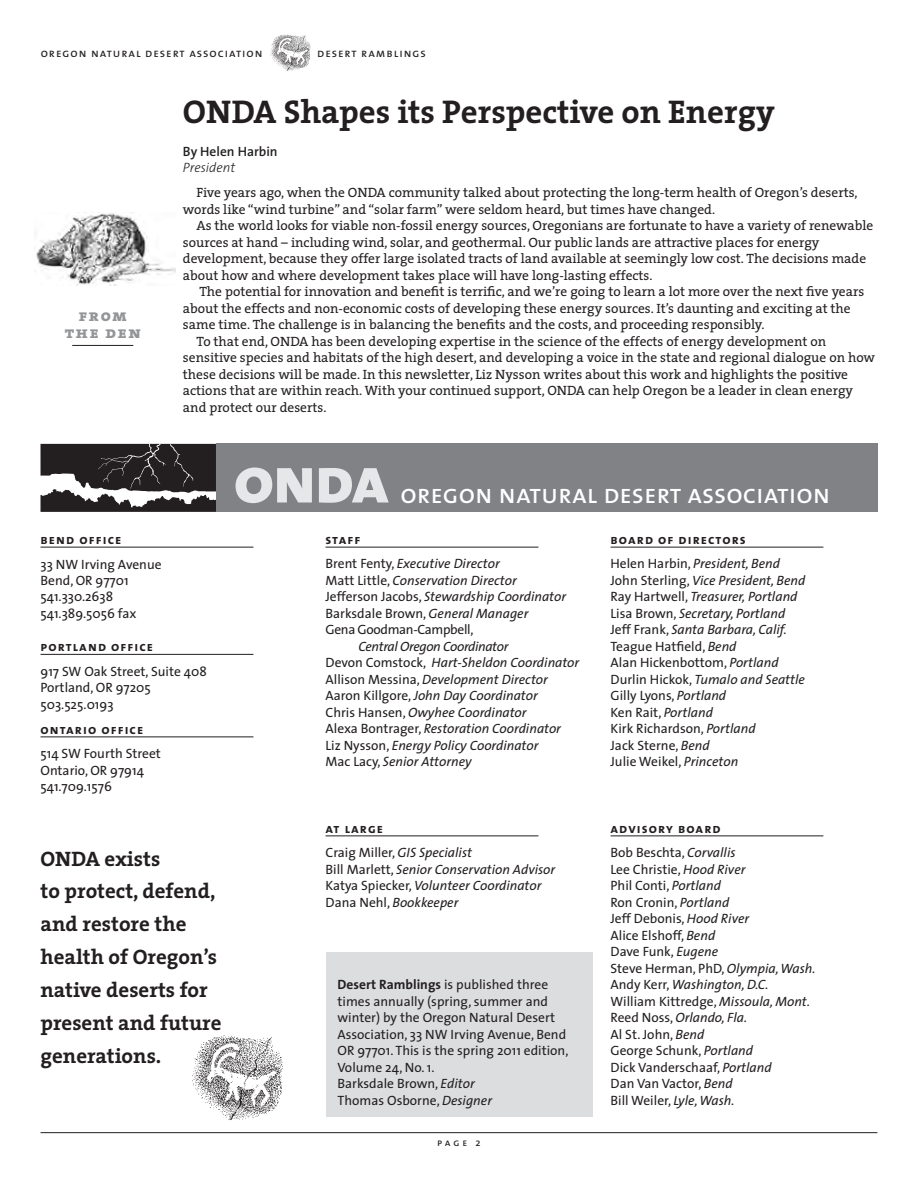
<style>
.page{position:relative;width:918px;height:1188px;background:#fff}
.page>*{position:absolute;margin:0;border:0;box-sizing:border-box;transform-origin:0 0}
.t1{font:66px "The Sans Extra Bold Caps";color:#e6e7e9}
.headline_24{font:700 33px "The Serif";color:#231f20}
.Headline_18{font:27px "The Sans Caps";color:#fff}
.t2{font:700 21px/33px "The Serif";color:#231f20}
.new_text{font:16.5px/16.5px "The Serif Extra Bold Caps";letter-spacing:.1em;color:#939598;text-align:center}
.new_text-2{font:13.5px/16.5px "The Serif";color:#231f20}
.t3{font:13.5px/16.5px "The Sans";color:#231f20}
.t4{font:italic 13.5px "The Sans";color:#231f20}
.mast_subhed{font:13.5px "The Sans Bold Caps";letter-spacing:.08em;color:#231f20}
.t5{font:italic 13.5px "The Sans";letter-spacing:-.025em;color:#231f20}
.t6{font:13.5px "The Sans";letter-spacing:-.025em;color:#231f20}
.byline{font:600 13.5px "The Sans";color:#231f20}
.byline_second_line{font:italic 300 13.5px "The Sans";color:#231f20}
.page_header{font:12px "The Sans Caps";letter-spacing:.08em;color:#231f20}
.t7{font:10.5px "The Sans Caps";color:#231f20}
.s1{font-style:normal}
.s2{font-style:italic}
.s3{font-weight:700}
.s4{font-family:"The Sans"}
</style>
<div class="page">
<hr style="left:41px;top:1132px;width:836px;height:1px;background:#231f20">
<img style="left:270px;top:34px;width:40px;height:37px">
<img style="left:36px;top:213px;width:140px;height:73px">
<div style="left:326px;top:953px;width:266px;height:164px;background:#dcdddf"></div>
<img style="left:192px;top:1035px;width:91px;height:85px">
<hr style="left:326px;top:547px;width:212px;height:1px;background:#231f20">
<hr style="left:611px;top:547px;width:212px;height:1px;background:#231f20">
<hr style="left:611px;top:836px;width:212px;height:1px;background:#231f20">
<hr style="left:326px;top:836px;width:212px;height:1px;background:#231f20">
<div style="left:216px;top:444px;width:661px;height:68px;background:#808285"></div>
<svg style="left:41px;top:444px;width:175px;height:68px"></svg>
<hr style="left:41px;top:547px;width:212px;height:1px;background:#231f20">
<hr style="left:41px;top:654px;width:212px;height:1px;background:#231f20">
<hr style="left:41px;top:736px;width:212px;height:1px;background:#231f20">
<hr style="left:72px;top:345px;width:61px;height:1px;background:#231f20">
<p class="page_header" style="left:41px;top:43px;width:223px">oregon natural desert association</p>
<p class="page_header" style="left:317px;top:43px;width:110px">desert ramblings</p>
<p class="new_text" style="left:65px;top:307px;width:78px">from the den</p>
<p class="mast_subhed" style="left:41px;top:528px;width:82px">bend office</p>
<p class="headline_24" style="left:183px;top:84px;width:593px">ONDA Shapes its Perspective on Energy</p>
<p class="byline" style="left:183px;top:140px;width:96px">By Helen Harbin</p>
<p class="byline_second_line" style="left:183px;top:157px;width:54px">President</p>
<p class="new_text-2" style="left:183px;top:184px;width:676px;text-indent:14px">Five years ago, when the ONDA community talked about protecting the long-term health of Oregon’s deserts, words like “wind turbine” and “solar farm” were seldom heard, but times have changed.</p>
<p class="new_text-2" style="left:183px;top:217px;width:692px;text-indent:14px">As the world looks for viable non-fossil energy sources, Oregonians are fortunate to have a variety of renewable sources at hand – including wind, solar, and geothermal. Our public lands are attractive places for energy development, because they offer large isolated tracts of land available at seemingly low cost. The decisions made about how and where development takes place will have long-lasting effects.</p>
<p class="new_text-2" style="left:183px;top:283px;width:683px;text-indent:16px">The potential for innovation and benefit is terrific, and we’re going to learn a lot more over the next five years about the effects and non-economic costs of developing these energy sources. It’s daunting and exciting at the same time. The challenge is in balancing the benefits and the costs, and proceeding responsibly.</p>
<p class="new_text-2" style="left:183px;top:332px;width:694px;text-indent:14px">To that end, ONDA has been developing expertise in the science of the effects of energy development on sensitive species and habitats of the high desert, and developing a voice in the state and regional dialogue on how these decisions will be made. In this newsletter, Liz Nysson writes about this work and highlights the positive actions that are within reach. With your continued support, ONDA can help Oregon be a leader in clean energy and protect our deserts.</p>
<p class="t1" style="left:234px;top:424px;width:157px">onda</p>
<p class="Headline_18" style="left:401px;top:471px;width:431px">oregon natural desert association</p>
<p class="mast_subhed" style="left:326px;top:528px;width:36px">staff</p>
<p class="mast_subhed" style="left:611px;top:528px;width:137px">board of directors</p>
<p class="t3" style="left:41px;top:555px;width:123px">33 NW Irving Avenue<br>Bend, OR 97701<br>541.330.2638<br>541.389.5056 fax</p>
<p class="t4" style="left:326px;top:553px;width:176px"><span class="s1">Brent Fenty,</span> Executive Director</p>
<p class="t4" style="left:326px;top:569px;width:193px"><span class="s1">Matt Little,</span> Conservation Director</p>
<p class="t4" style="left:326px;top:586px;width:242px"><span class="s1">Jefferson Jacobs,</span> Stewardship Coordinator</p>
<p class="t3" style="left:326px;top:605px;width:204px">Barksdale Brown, <span class="s2">General Manager</span></p>
<p class="t6" style="left:326px;top:619px;width:149px">Gena Goodman-Campbell,</p>
<p class="t5" style="left:359px;top:635px;width:152px">Central Oregon Coordinator</p>
<p class="t4" style="left:326px;top:652px;width:255px"><span class="s1">Devon Comstock,</span> Hart-Sheldon Coordinator</p>
<p class="t4" style="left:326px;top:668px;width:224px"><span class="s1">Allison Messina,</span> Development Director</p>
<p class="t4" style="left:326px;top:685px;width:214px"><span class="s1">Aaron Killgore,</span> John Day Coordinator</p>
<p class="t4" style="left:326px;top:701px;width:203px"><span class="s1">Chris Hansen,</span> Owyhee Coordinator</p>
<p class="t4" style="left:326px;top:718px;width:237px"><span class="s1">Alexa Bontrager,</span> Restoration Coordinator</p>
<p class="t4" style="left:326px;top:734px;width:214px"><span class="s1">Liz Nysson,</span> Energy Policy Coordinator</p>
<p class="t4" style="left:326px;top:751px;width:148px"><span class="s1">Mac Lacy,</span> Senior Attorney</p>
<p class="mast_subhed" style="left:41px;top:635px;width:114px">portland office</p>
<p class="t3" style="left:41px;top:663px;width:168px">917 SW Oak Street, Suite 408</p>
<p class="t3" style="left:41px;top:679px;width:112px">Portland, OR 97205</p>
<p class="t3" style="left:41px;top:696px;width:75px">503.525.0193</p>
<p class="t3" style="left:41px;top:745px;width:122px">514 SW Fourth Street</p>
<p class="t3" style="left:41px;top:762px;width:105px">Ontario, OR 97914</p>
<p class="t3" style="left:41px;top:778px;width:73px">541.709.1576</p>
<p class="mast_subhed" style="left:41px;top:718px;width:104px">ontario office</p>
<p class="t2" style="left:41px;top:841px;width:183px">ONDA exists<br>to protect, defend, and restore the health of Oregon’s native deserts for present and future generations.</p>
<p class="mast_subhed" style="left:326px;top:817px;width:59px">at large</p>
<p class="t4" style="left:326px;top:841px;width:148px"><span class="s1">Craig Miller,</span> GIS Specialist</p>
<p class="t4" style="left:326px;top:858px;width:231px"><span class="s1">Bill Marlett,</span> Senior Conservation Advisor</p>
<p class="t4" style="left:326px;top:874px;width:218px"><span class="s1">Katya Spiecker,</span> Volunteer Coordinator</p>
<p class="t4" style="left:326px;top:891px;width:134px"><span class="s1">Dana Nehl,</span> Bookkeeper</p>
<p class="t3" style="left:338px;top:976px;width:232px"><span class="s3">Desert Ramblings</span> is published three times annually (spring, summer and winter) by the Oregon Natural Desert Association, 33 NW Irving Avenue, Bend OR 97701. This is the spring 2011 edition, Volume 24, No. 1.</p>
<p class="t3" style="left:338px;top:1075px;width:156px">Barksdale Brown, <span class="s2">Editor<br></span>Thomas Osborne, <span class="s2">Designer</span></p>
<p class="t7" style="left:437px;top:1134px;width:45px">page <span class="s4">2</span></p>
<p class="t4" style="left:611px;top:553px;width:171px"><span class="s1">Helen Harbin,</span> President, Bend</p>
<p class="t4" style="left:611px;top:569px;width:196px"><span class="s1">John Sterling,</span> Vice President, Bend</p>
<p class="t4" style="left:611px;top:586px;width:189px"><span class="s1">Ray Hartwell,</span> Treasurer, Portland</p>
<p class="t4" style="left:611px;top:602px;width:176px"><span class="s1">Lisa Brown,</span> Secretary, Portland</p>
<p class="t4" style="left:611px;top:619px;width:178px"><span class="s1">Jeff Frank,</span> Santa Barbara, Calif.</p>
<p class="t3" style="left:611px;top:638px;width:128px">Teague Hatfield, <span class="s2">Bend</span></p>
<p class="t3" style="left:611px;top:654px;width:170px">Alan Hickenbottom, <span class="s2">Portland</span></p>
<p class="t4" style="left:611px;top:668px;width:196px"><span class="s1">Durlin Hickok,</span> Tumalo and Seattle</p>
<p class="t3" style="left:611px;top:687px;width:117px">Gilly Lyons, <span class="s2">Portland</span></p>
<p class="t3" style="left:611px;top:704px;width:104px">Ken Rait, <span class="s2">Portland</span></p>
<p class="t3" style="left:611px;top:720px;width:147px">Kirk Richardson, <span class="s2">Portland</span></p>
<p class="t3" style="left:611px;top:737px;width:101px">Jack Sterne, <span class="s2">Bend</span></p>
<p class="t3" style="left:611px;top:753px;width:129px">Julie Weikel, <span class="s2">Princeton</span></p>
<p class="mast_subhed" style="left:611px;top:817px;width:112px">advisory board</p>
<p class="t3" style="left:611px;top:844px;width:127px">Bob Beschta, <span class="s2">Corvallis</span></p>
<p class="t3" style="left:611px;top:860px;width:136px">Lee Christie, <span class="s2">Hood River</span></p>
<p class="t3" style="left:611px;top:877px;width:112px">Phil Conti, <span class="s2">Portland</span></p>
<p class="t3" style="left:611px;top:893px;width:120px">Ron Cronin, <span class="s2">Portland</span></p>
<p class="t3" style="left:611px;top:910px;width:140px">Jeff Debonis, <span class="s2">Hood River</span></p>
<p class="t3" style="left:611px;top:926px;width:106px">Alice Elshoff, <span class="s2">Bend</span></p>
<p class="t3" style="left:611px;top:943px;width:109px">Dave Funk, <span class="s2">Eugene</span></p>
<p class="t3" style="left:611px;top:959px;width:207px">Steve Herman, PhD, <span class="s2">Olympia, Wash.</span></p>
<p class="t4" style="left:611px;top:973px;width:160px"><span class="s1">Andy Kerr,</span> Washington, D.C.</p>
<p class="t3" style="left:611px;top:992px;width:201px">William Kittredge, <span class="s2">Missoula, Mont.</span></p>
<p class="t4" style="left:611px;top:1006px;width:138px"><span class="s1">Reed Noss,</span> Orlando, Fla.</p>
<p class="t3" style="left:611px;top:1025px;width:95px">Al St. John, <span class="s2">Bend</span></p>
<p class="t3" style="left:611px;top:1042px;width:144px">George Schunk, <span class="s2">Portland</span></p>
<p class="t3" style="left:611px;top:1058px;width:163px">Dick Vanderschaaf, <span class="s2">Portland</span></p>
<p class="t3" style="left:611px;top:1075px;width:124px">Dan Van Vactor, <span class="s2">Bend</span></p>
<p class="t3" style="left:611px;top:1091px;width:125px">Bill Weiler, <span class="s2">Lyle, Wash.</span></p>
</div>
